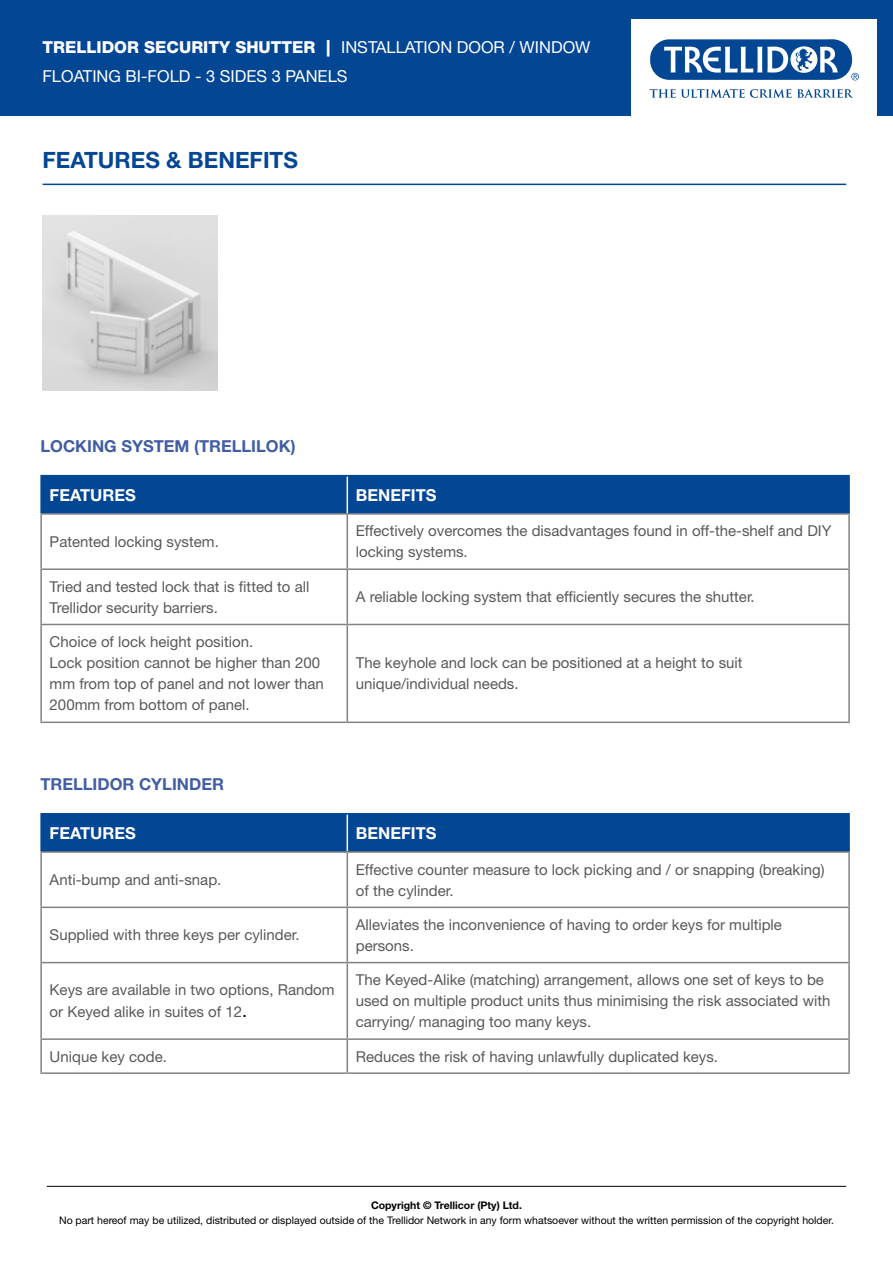
<style>
.page{position:relative;width:893px;height:1263px;background:#fff}
.page>*{position:absolute;margin:0;border:0;box-sizing:border-box;transform-origin:0 0}
.t1{font:700 22.5px "Helvetica Neue LT Std";color:#034694}
.t2{font:16.5px/28.5px "Helvetica Neue LT Std";color:#fff}
.t3{font:700 16.5px "Helvetica Neue LT Std";color:#415ea3}
.t4{font:700 16.5px "Helvetica Neue LT Std";color:#fff}
.t5{font:15px/21px "Helvetica Neue LT Std";color:#58595b}
.t6{font:10.5px "Helvetica Neue LT Std";color:#000}
.t7{font:700 10.5px "Helvetica Neue LT Std";color:#000}
.s1{font-weight:800}
.s2{font-weight:900}
.s3{font-size:18px;color:#000}
</style>
<div class="page">
<hr style="left:47px;top:1186px;width:799px;height:1px;background:#000">
<div style="left:0;top:0;width:893px;height:116px;background:#034694"></div>
<div style="left:631px;top:19px;width:246px;height:115px;background:#fff"></div>
<svg style="left:650px;top:89px;width:203px;height:9px"></svg>
<svg style="left:650px;top:39px;width:209px;height:41px"></svg>
<hr style="left:43px;top:184px;width:803px;height:1px;background:#034694">
<div style="left:42px;top:476px;width:806px;height:37px;background:#034694"></div>
<hr style="left:347px;top:476px;width:1px;height:37px;background:#fff">
<hr style="left:40px;top:513px;width:307px;height:2px;background:#808285">
<hr style="left:347px;top:513px;width:503px;height:2px;background:#808285">
<hr style="left:848px;top:515px;width:2px;height:53px;background:#808285">
<hr style="left:40px;top:568px;width:307px;height:2px;background:#808285">
<hr style="left:347px;top:568px;width:503px;height:2px;background:#808285">
<hr style="left:848px;top:570px;width:2px;height:54px;background:#808285">
<hr style="left:40px;top:624px;width:307px;height:1px;background:#808285">
<hr style="left:347px;top:624px;width:503px;height:1px;background:#808285">
<hr style="left:848px;top:625px;width:2px;height:96px;background:#808285">
<hr style="left:40px;top:721px;width:307px;height:2px;background:#808285">
<hr style="left:347px;top:721px;width:503px;height:2px;background:#808285">
<hr style="left:40px;top:515px;width:2px;height:53px;background:#808285">
<hr style="left:347px;top:515px;width:1px;height:53px;background:#808285">
<hr style="left:40px;top:570px;width:2px;height:54px;background:#808285">
<hr style="left:347px;top:570px;width:1px;height:54px;background:#808285">
<hr style="left:40px;top:625px;width:2px;height:96px;background:#808285">
<hr style="left:347px;top:625px;width:1px;height:96px;background:#808285">
<hr style="left:40px;top:475px;width:307px;height:1px;background:#034694">
<hr style="left:40px;top:476px;width:2px;height:37px;background:#034694">
<hr style="left:347px;top:475px;width:503px;height:1px;background:#034694">
<hr style="left:848px;top:476px;width:2px;height:37px;background:#034694">
<div style="left:42px;top:814px;width:806px;height:37px;background:#034694"></div>
<hr style="left:347px;top:814px;width:1px;height:37px;background:#fff">
<hr style="left:40px;top:851px;width:307px;height:2px;background:#808285">
<hr style="left:347px;top:851px;width:503px;height:2px;background:#808285">
<hr style="left:848px;top:853px;width:2px;height:53px;background:#808285">
<hr style="left:40px;top:906px;width:307px;height:2px;background:#808285">
<hr style="left:347px;top:906px;width:503px;height:2px;background:#808285">
<hr style="left:848px;top:908px;width:2px;height:54px;background:#808285">
<hr style="left:40px;top:962px;width:307px;height:1px;background:#808285">
<hr style="left:347px;top:962px;width:503px;height:1px;background:#808285">
<hr style="left:848px;top:963px;width:2px;height:75px;background:#808285">
<hr style="left:40px;top:1038px;width:307px;height:2px;background:#808285">
<hr style="left:347px;top:1038px;width:503px;height:2px;background:#808285">
<hr style="left:848px;top:1040px;width:2px;height:32px;background:#808285">
<hr style="left:40px;top:1072px;width:307px;height:2px;background:#808285">
<hr style="left:347px;top:1072px;width:503px;height:2px;background:#808285">
<hr style="left:40px;top:853px;width:2px;height:53px;background:#808285">
<hr style="left:347px;top:853px;width:1px;height:53px;background:#808285">
<hr style="left:40px;top:908px;width:2px;height:54px;background:#808285">
<hr style="left:347px;top:908px;width:1px;height:54px;background:#808285">
<hr style="left:40px;top:963px;width:2px;height:75px;background:#808285">
<hr style="left:347px;top:963px;width:1px;height:75px;background:#808285">
<hr style="left:40px;top:1040px;width:2px;height:32px;background:#808285">
<hr style="left:347px;top:1040px;width:1px;height:32px;background:#808285">
<hr style="left:40px;top:813px;width:307px;height:1px;background:#034694">
<hr style="left:40px;top:814px;width:2px;height:37px;background:#034694">
<hr style="left:347px;top:813px;width:503px;height:1px;background:#034694">
<hr style="left:848px;top:814px;width:2px;height:37px;background:#034694">
<img style="left:43px;top:215px;width:175px;height:175px">
<p class="t2" style="left:43px;top:33px;width:549px"><span class="s1">TRELLIDOR SECURITY SHUTTER</span> <span class="s2">|</span> INSTALLATION DOOR / WINDOW<br>FLOATING BI-FOLD - 3 SIDES 3 PANELS</p>
<h1 class="t1" style="left:43px;top:146px;width:257px">FEATURES &amp; BENEFITS</h1>
<p class="t3" style="left:40px;top:436px;width:257px">LOCKING SYSTEM (TRELLILOK)</p>
<p class="t4" style="left:50px;top:485px;width:88px">FEATURES</p>
<p class="t4" style="left:356px;top:485px;width:82px">BENEFITS</p>
<p class="t5" style="left:50px;top:531px;width:171px">Patented locking system.</p>
<p class="t5" style="left:356px;top:520px;width:477px">Effectively overcomes the disadvantages found in off-the-shelf and DIY locking systems.</p>
<p class="t5" style="left:50px;top:576px;width:261px">Tried and tested lock that is fitted to all<br>Trellidor security barriers.</p>
<p class="t5" style="left:356px;top:586px;width:400px">A reliable locking system that efficiently secures the shutter.</p>
<p class="t5" style="left:50px;top:631px;width:276px">Choice of lock height position.<br>Lock position cannot be higher than 200 mm from top of panel and not lower than 200mm from bottom of panel.</p>
<p class="t5" style="left:356px;top:652px;width:388px">The keyhole and lock can be positioned at a height to suit unique/individual needs.</p>
<p class="t3" style="left:40px;top:774px;width:185px">TRELLIDOR CYLINDER</p>
<p class="t4" style="left:50px;top:823px;width:88px">FEATURES</p>
<p class="t4" style="left:356px;top:823px;width:82px">BENEFITS</p>
<p class="t5" style="left:50px;top:869px;width:173px">Anti-bump and anti-snap.</p>
<p class="t5" style="left:356px;top:858px;width:470px">Effective counter measure to lock picking and / or snapping (breaking) of the cylinder.</p>
<p class="t5" style="left:50px;top:924px;width:252px">Supplied with three keys per cylinder.</p>
<p class="t5" style="left:356px;top:914px;width:428px">Alleviates the inconvenience of having to order keys for multiple persons.</p>
<p class="t5" style="left:50px;top:979px;width:287px;line-height:21.6px">Keys are available in two options, Random or Keyed alike in suites of 12<span class="s3">.</span></p>
<p class="t5" style="left:356px;top:969px;width:476px">The Keyed-Alike (matching) arrangement, allows one set of keys to be used on multiple product units thus minimising the risk associated with carrying/ managing too many keys.</p>
<p class="t5" style="left:50px;top:1045px;width:119px">Unique key code.</p>
<p class="t5" style="left:356px;top:1045px;width:364px">Reduces the risk of having unlawfully duplicated keys.</p>
<p class="t7" style="left:371px;top:1198px;width:152px">Copyright © Trellicor (Pty) Ltd.</p>
<p class="t6" style="left:59px;top:1214px;width:776px">No part hereof may be utilized, distributed or displayed outside of the Trellidor Network in any form whatsoever without the written permission of the copyright holder.</p>
</div>
